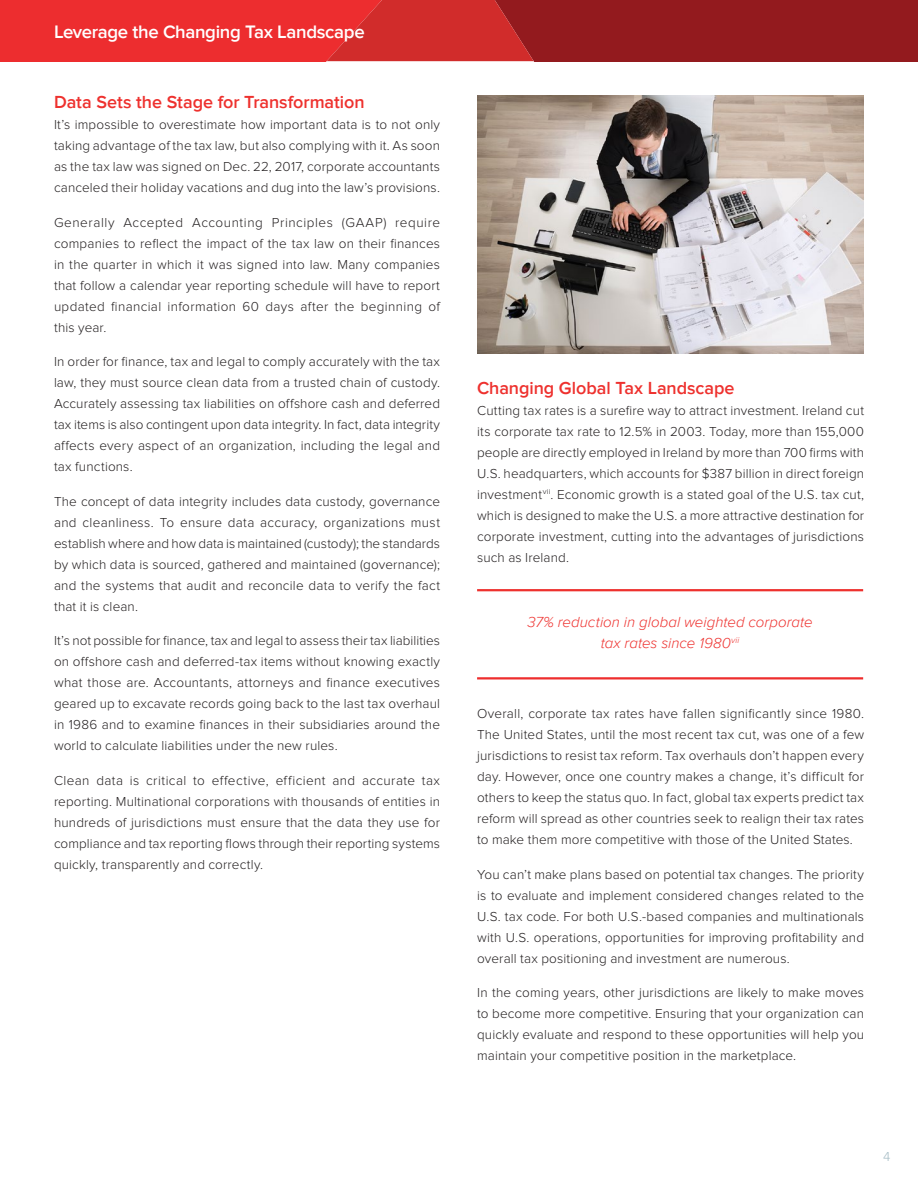
<style>
.page{position:relative;width:918px;height:1188px;background:#fff}
.page>*{position:absolute;margin:0;border:0;box-sizing:border-box;transform-origin:0 0}
.t1{font:600 18.6px "Proxima Nova";letter-spacing:-.02em;color:#fff}
.t2{font:600 18px "Proxima Nova";letter-spacing:-.005em;color:#ee312e}
.t3{font:italic 300 15px/21px "Proxima Nova";letter-spacing:.005em;color:#ee312e;text-align:center}
.t4{font:300 13.5px/21px "Proxima Nova";letter-spacing:.01em;color:#231f20;text-align:justify}
.t5{font:300 13.5px "Proxima Nova";color:#a4bbc4}
</style>
<div class="page">
<svg style="left:0;top:0;width:918px;height:61px;background:#c02426"></svg>
<hr style="left:477px;top:589px;width:386px;height:2px;background:#ee312e">
<hr style="left:477px;top:677px;width:386px;height:2px;background:#ee2d2d">
<img style="left:477px;top:95px;width:387px;height:258px">
<h1 class="t1" style="left:54px;top:22px;width:312px">Leverage the Changing Tax Landscape</h1>
<h2 class="t2" style="left:54px;top:92px;width:312px">Data Sets the Stage for Transformation</h2>
<p class="t4" style="left:54px;top:115px;width:388px">It’s impossible to overestimate how important data is to not only taking advantage of the tax law, but also complying with it. As soon as the tax law was signed on Dec. 22, 2017, corporate accountants canceled their holiday vacations and dug into the law’s provisions.</p>
<p class="t4" style="left:54px;top:212px;width:388px">Generally Accepted Accounting Principles (GAAP) require companies to reflect the impact of the tax law on their finances in the quarter in which it was signed into law. Many companies that follow a calendar year reporting schedule will have to report updated financial information 60 days after the beginning of this year.</p>
<p class="t4" style="left:54px;top:352px;width:388px">In order for finance, tax and legal to comply accurately with the tax law, they must source clean data from a trusted chain of custody.<br>Accurately assessing tax liabilities on offshore cash and deferred tax items is also contingent upon data integrity. In fact, data integrity affects every aspect of an organization, including the legal and tax functions.</p>
<p class="t4" style="left:54px;top:492px;width:388px">The concept of data integrity includes data custody, governance and cleanliness. To ensure data accuracy, organizations must establish where and how data is maintained (custody); the standards by which data is sourced, gathered and maintained (governance); and the systems that audit and reconcile data to verify the fact that it is clean.</p>
<p class="t4" style="left:54px;top:631px;width:388px">It’s not possible for finance, tax and legal to assess their tax liabilities on offshore cash and deferred-tax items without knowing exactly what those are. Accountants, attorneys and finance executives geared up to excavate records going back to the last tax overhaul in 1986 and to examine finances in their subsidiaries around the world to calculate liabilities under the new rules.</p>
<p class="t4" style="left:54px;top:771px;width:388px">Clean data is critical to effective, efficient and accurate tax reporting. Multinational corporations with thousands of entities in hundreds of jurisdictions must ensure that the data they use for compliance and tax reporting flows through their reporting systems quickly, transparently and correctly.</p>
<h2 class="t2" style="left:477px;top:377px;width:259px">Changing Global Tax Landscape</h2>
<p class="t4" style="left:477px;top:400px;width:389px">Cutting tax rates is a surefire way to attract investment. Ireland cut its corporate tax rate to 12.5% in 2003. Today, more than 155,000 people are directly employed in Ireland by more than 700 firms with U.S. headquarters, which accounts for $387 billion in direct foreign investment<sup>vii</sup>. Economic growth is a stated goal of the U.S. tax cut, which is designed to make the U.S. a more attractive destination for corporate investment, cutting into the advantages of jurisdictions such as Ireland.</p>
<p class="t3" style="left:528px;top:612px;width:287px">37% reduction in global weighted corporate tax rates since 1980<sup>vii</sup></p>
<p class="t4" style="left:477px;top:704px;width:389px">Overall, corporate tax rates have fallen significantly since 1980.<br>The United States, until the most recent tax cut, was one of a few jurisdictions to resist tax reform. Tax overhauls don’t happen every day. However, once one country makes a change, it’s difficult for others to keep the status quo. In fact, global tax experts predict tax reform will spread as other countries seek to realign their tax rates to make them more competitive with those of the United States.</p>
<p class="t4" style="left:477px;top:864px;width:389px">You can’t make plans based on potential tax changes. The priority is to evaluate and implement considered changes related to the U.S. tax code. For both U.S.-based companies and multinationals with U.S. operations, opportunities for improving profitability and overall tax positioning and investment are numerous.</p>
<p class="t4" style="left:477px;top:983px;width:389px">In the coming years, other jurisdictions are likely to make moves to become more competitive. Ensuring that your organization can quickly evaluate and respond to these opportunities will help you maintain your competitive position in the marketplace.</p>
<p class="t5" style="left:883px;top:1150px;width:9px">4</p>
</div>
